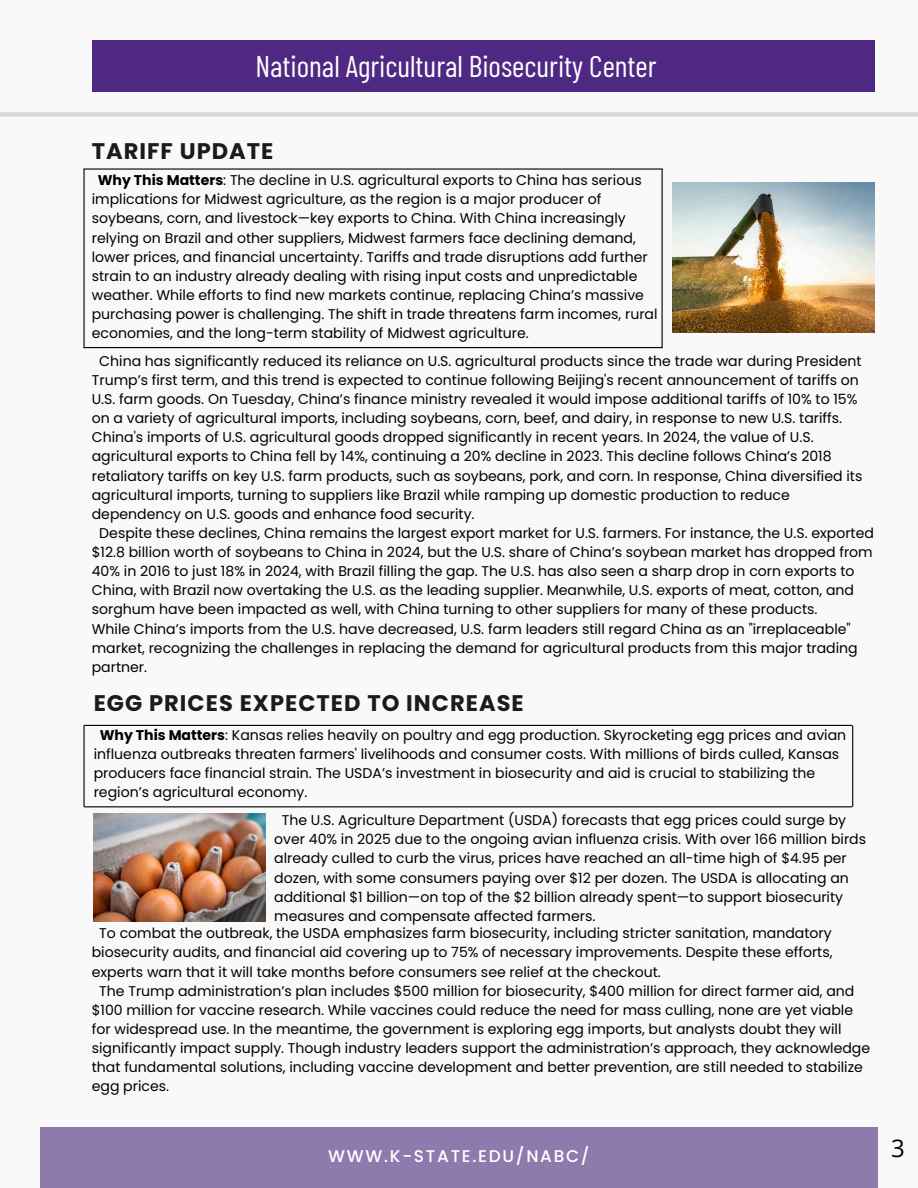
<style>
.page{position:relative;width:918px;height:1188px;background:#f9f9f9}
.page>*{position:absolute;margin:0;border:0;box-sizing:border-box;transform-origin:0 0}
.t1{font:30px "Barlow Condensed";color:#fff}
.t2{font:24px "Open Sans";color:#000}
.t3{font:700 22.5px "Poppins";letter-spacing:.045em;color:#1a1b1e}
.t4{font:500 16.95px "Poppins";letter-spacing:.1em;color:#fff}
.t5{font:14.1px/19.2px "Poppins";color:#000}
.s1{font-weight:700}
</style>
<div class="page">
<div style="left:92px;top:40px;width:783px;height:52px;background:#4f2884"></div>
<div style="left:0;top:112px;width:918px;height:5px;background:#d8d8db"></div>
<div style="left:40px;top:1127px;width:838px;height:61px;background:#8f7aae"></div>
<img style="left:673px;top:182px;width:201px;height:150px">
<img style="left:94px;top:813px;width:172px;height:108px">
<hr style="left:83px;top:168px;width:580px;height:2px;background:#000">
<hr style="left:83px;top:347px;width:580px;height:1px;background:#000">
<hr style="left:83px;top:169px;width:2px;height:179px;background:#000">
<hr style="left:662px;top:169px;width:1px;height:179px;background:#000">
<hr style="left:84px;top:725px;width:768px;height:1px;background:#000">
<hr style="left:84px;top:806px;width:768px;height:1px;background:#000">
<hr style="left:83px;top:725px;width:2px;height:82px;background:#000">
<hr style="left:852px;top:725px;width:1px;height:82px;background:#000">
<p class="t1" style="left:255px;top:47px;width:403px">National Agricultural Biosecurity Center</p>
<h2 class="t3" style="left:92px;top:135px;width:183px">TARIFF UPDATE</h2>
<p class="t5" style="left:92px;top:171px;width:567px;text-indent:6px"><span class="s1">Why This Matters</span>: The decline in U.S. agricultural exports to China has serious implications for Midwest agriculture, as the region is a major producer of soybeans, corn, and livestock—key exports to China. With China increasingly relying on Brazil and other suppliers, Midwest farmers face declining demand, lower prices, and financial uncertainty. Tariffs and trade disruptions add further strain to an industry already dealing with rising input costs and unpredictable weather. While efforts to find new markets continue, replacing China’s massive purchasing power is challenging. The shift in trade threatens farm incomes, rural economies, and the long-term stability of Midwest agriculture.</p>
<p class="t5" style="left:92px;top:351px;width:771px;text-indent:8px">China has significantly reduced its reliance on U.S. agricultural products since the trade war during President Trump’s first term, and this trend is expected to continue following Beijing's recent announcement of tariffs on U.S. farm goods. On Tuesday, China’s finance ministry revealed it would impose additional tariffs of 10% to 15% on a variety of agricultural imports, including soybeans, corn, beef, and dairy, in response to new U.S. tariffs.</p>
<p class="t5" style="left:92px;top:428px;width:772px">China's imports of U.S. agricultural goods dropped significantly in recent years. In 2024, the value of U.S. agricultural exports to China fell by 14%, continuing a 20% decline in 2023. This decline follows China’s 2018 retaliatory tariffs on key U.S. farm products, such as soybeans, pork, and corn. In response, China diversified its agricultural imports, turning to suppliers like Brazil while ramping up domestic production to reduce dependency on U.S. goods and enhance food security.</p>
<p class="t5" style="left:92px;top:523px;width:784px;text-indent:8px">Despite these declines, China remains the largest export market for U.S. farmers. For instance, the U.S. exported $12.8 billion worth of soybeans to China in 2024, but the U.S. share of China’s soybean market has dropped from 40% in 2016 to just 18% in 2024, with Brazil filling the gap. The U.S. has also seen a sharp drop in corn exports to China, with Brazil now overtaking the U.S. as the leading supplier. Meanwhile, U.S. exports of meat, cotton, and sorghum have been impacted as well, with China turning to other suppliers for many of these products.</p>
<p class="t5" style="left:92px;top:619px;width:768px">While China’s imports from the U.S. have decreased, U.S. farm leaders still regard China as an "irreplaceable" market, recognizing the challenges in replacing the demand for agricultural products from this major trading partner.</p>
<p class="t3" style="left:94px;top:687px;width:432px">EGG PRICES EXPECTED TO INCREASE</p>
<p class="t5" style="left:94px;top:725px;width:754px;text-indent:6px"><span class="s1">Why This Matters</span>: Kansas relies heavily on poultry and egg production. Skyrocketing egg prices and avian influenza outbreaks threaten farmers' livelihoods and consumer costs. With millions of birds culled, Kansas producers face financial strain. The USDA’s investment in biosecurity and aid is crucial to stabilizing the region’s agricultural economy.</p>
<p class="t5" style="left:274px;top:811px;width:593px;text-indent:8px">The U.S. Agriculture Department (USDA) forecasts that egg prices could surge by over 40% in 2025 due to the ongoing avian influenza crisis. With over 166 million birds already culled to curb the virus, prices have reached an all-time high of $4.95 per dozen, with some consumers paying over $12 per dozen. The USDA is allocating an additional $1 billion—on top of the $2 billion already spent—to support biosecurity measures and compensate affected farmers.</p>
<p class="t5" style="left:92px;top:924px;width:742px;text-align:justify;text-indent:8px">To combat the outbreak, the USDA emphasizes farm biosecurity, including stricter sanitation, mandatory biosecurity audits, and financial aid covering up to 75% of necessary improvements. Despite these efforts, experts warn that it will take months before consumers see relief at the checkout.</p>
<p class="t5" style="left:92px;top:981px;width:780px;text-indent:8px">The Trump administration’s plan includes $500 million for biosecurity, $400 million for direct farmer aid, and $100 million for vaccine research. While vaccines could reduce the need for mass culling, none are yet viable for widespread use. In the meantime, the government is exploring egg imports, but analysts doubt they will significantly impact supply. Though industry leaders support the administration’s approach, they acknowledge that fundamental solutions, including vaccine development and better prevention, are still needed to stabilize egg prices.</p>
<h1 class="t4" style="left:328px;top:1145px;width:263px">WWW.K-STATE.EDU/NABC/</h1>
<h2 class="t2" style="left:891px;top:1131px;width:15px">3</h2>
</div>
